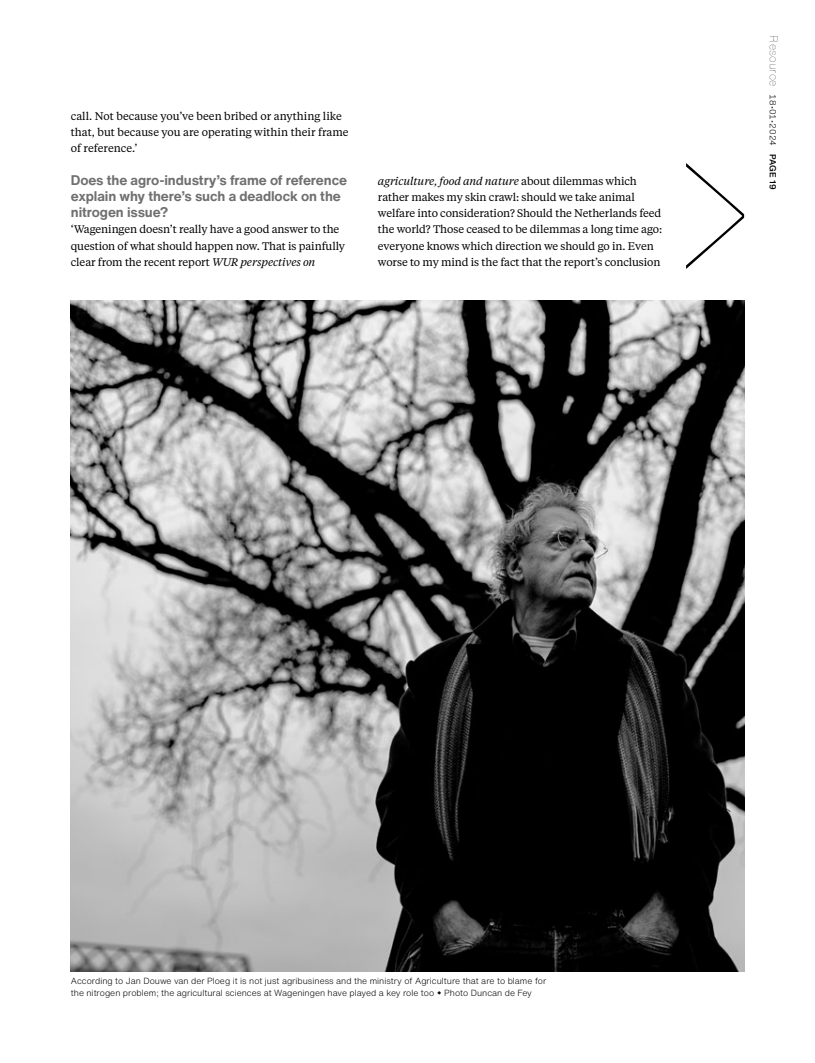
<style>
.page{position:relative;width:815px;height:1063px;background:#fff}
.page>*{position:absolute;margin:0;border:0;box-sizing:border-box;transform-origin:0 0}
.Tussenkop_HNT_Bold_grijs_11pt{font:700 13.75px/16.2px "Helvetica Now Text";letter-spacing:-.01em;color:#706f6f}
.Plat_Tiempos{font:11px/16.2px "Tiempos Text";letter-spacing:-.01em;color:#000}
.Fotobijschtift___credit_HNT_7pt{font:300 8.75px/12.5px "Helvetica Now Text";color:#000}
.s1{font-style:italic}
.s2{font-weight:100;font-size:11.25px}
.s3{font-weight:500}
</style>
<div class="page">
<img style="left:71px;top:300px;width:673px;height:671px">
<svg style="left:686px;top:163px;width:58px;height:106px"></svg>
<p class="Plat_Tiempos" style="left:71px;top:107px;width:279px">call. Not because you’ve been bribed or anything like that, but because you are operating within their frame of reference.’</p>
<p class="Tussenkop_HNT_Bold_grijs_11pt" style="left:71px;top:171px;width:278px">Does the agro-industry’s frame of reference explain why there’s such a deadlock on the nitrogen issue?</p>
<p class="Plat_Tiempos" style="left:71px;top:221px;width:276px">‘Wageningen doesn’t really have a good answer to the question of what should happen now. That is painfully clear from the recent report <span class="s1">WUR perspectives on</span></p>
<p class="Plat_Tiempos" style="left:378px;top:172px;width:286px"><span class="s1">agriculture, food and nature</span> about dilemmas which rather makes my skin crawl: should we take animal welfare into consideration? Should the Netherlands feed the world? Those ceased to be dilemmas a long time ago: everyone knows which direction we should go in. Even worse to my mind is the fact that the report’s conclusion</p>
<p class="Fotobijschtift___credit_HNT_7pt" style="left:779px;top:35px;width:156px;rotate:90deg"><span class="s2">Resource</span> 18•01•2024 <span class="s3">PAGE 19</span></p>
<p class="Fotobijschtift___credit_HNT_7pt" style="left:71px;top:974px;width:477px">According to Jan Douwe van der Ploeg it is not just agribusiness and the ministry of Agriculture that are to blame for the nitrogen problem; the agricultural sciences at Wageningen have played a key role too Photo Duncan de Fey</p>
</div>
